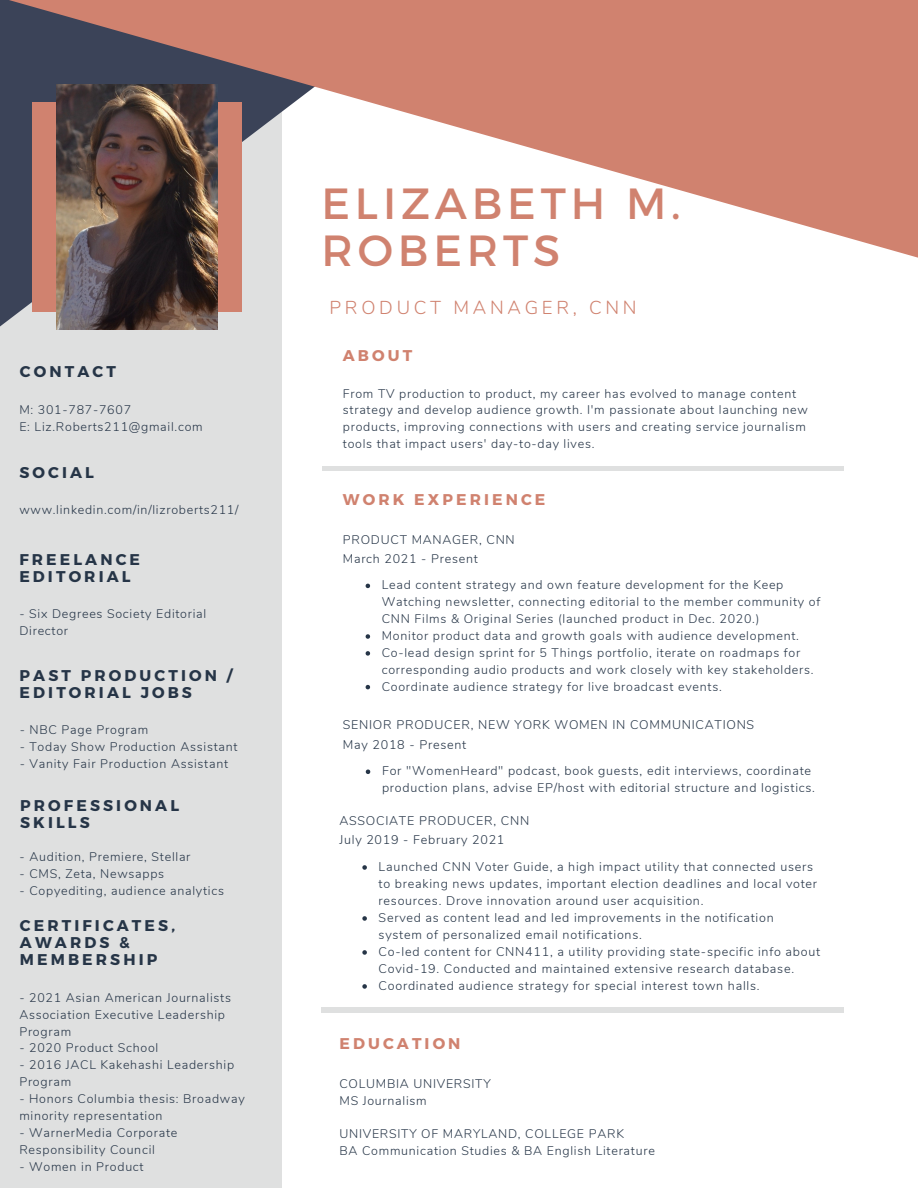
<style>
.page{position:relative;width:918px;height:1188px;background:#fff}
.page>*{position:absolute;margin:0;border:0;box-sizing:border-box;transform-origin:0 0}
.t1{font:43.65px/47.2px "Montserrat";letter-spacing:.11em;color:#d0826f}
.t2{font:300 18.75px "Nunito";letter-spacing:.2em;color:#d0826f}
.t3{font:700 15.6px/16.8px "Montserrat";letter-spacing:.2em;color:#263547}
.t4{font:700 15.6px "Montserrat";letter-spacing:.2em;color:#d0826f}
.t5{font:300 12.6px/17px "Nunito";letter-spacing:.06em;color:#263547}
.t6{font:300 12.45px/16.8px "Nunito";letter-spacing:.06em;color:#263547}
</style>
<div class="page">
<div style="left:0;top:0;width:282px;height:1188px;background:#dfe0e0"></div>
<div style="left:323px;top:466px;width:521px;height:5px;background:#dfe0e0"></div>
<svg style="left:0;top:292px;width:218px;height:38px"></svg>
<svg style="left:0;top:0;width:918px;height:292px;fill:#d0826f"></svg>
<div style="left:322px;top:1007px;width:522px;height:5px;background:#dfe0e0"></div>
<div style="left:33px;top:103px;width:209px;height:209px;background:#d0826f"></div>
<img style="left:57px;top:84px;width:161px;height:245px">
<svg style="left:366px;top:584px;width:4px;height:4px"></svg>
<svg style="left:366px;top:634px;width:4px;height:5px"></svg>
<svg style="left:366px;top:651px;width:4px;height:5px"></svg>
<svg style="left:366px;top:685px;width:4px;height:4px"></svg>
<svg style="left:362px;top:865px;width:5px;height:5px"></svg>
<svg style="left:362px;top:916px;width:5px;height:5px"></svg>
<svg style="left:362px;top:950px;width:5px;height:5px"></svg>
<svg style="left:362px;top:984px;width:5px;height:5px"></svg>
<svg style="left:366px;top:770px;width:4px;height:4px"></svg>
<p class="t3" style="left:20px;top:363px;width:97px">CONTACT</p>
<p class="t6" style="left:19px;top:402px;width:113px">M: 301-787-7607</p>
<p class="t6" style="left:19px;top:419px;width:185px">E: Liz.Roberts211@gmail.com</p>
<p class="t3" style="left:19px;top:463px;width:76px">SOCIAL</p>
<p class="t6" style="left:19px;top:502px;width:221px">www.linkedin.com/in/lizroberts211/</p>
<p class="t3" style="left:19px;top:550px;width:122px">FREELANCE<br>EDITORIAL</p>
<p class="t6" style="left:19px;top:606px;width:188px">- Six Degrees Society Editorial<br>Director</p>
<p class="t3" style="left:20px;top:666px;width:214px">PAST PRODUCTION /<br>EDITORIAL JOBS</p>
<p class="t6" style="left:20px;top:721px;width:130px">- NBC Page Program</p>
<p class="t6" style="left:20px;top:738px;width:219px">- Today Show Production Assistant</p>
<p class="t6" style="left:20px;top:755px;width:210px">- Vanity Fair Production Assistant</p>
<p class="t3" style="left:20px;top:796px;width:160px">PROFESSIONAL<br>SKILLS</p>
<p class="t6" style="left:20px;top:849px;width:172px">- Audition, Premiere, Stellar</p>
<p class="t6" style="left:20px;top:866px;width:146px">- CMS, Zeta, Newsapps</p>
<p class="t6" style="left:20px;top:883px;width:206px">- Copyediting, audience analytics</p>
<p class="t3" style="left:20px;top:916px;width:157px">CERTIFICATES,</p>
<p class="t3" style="left:20px;top:933px;width:139px">AWARDS &amp;<br>MEMBERSHIP</p>
<p class="t6" style="left:19px;top:989px;width:213px">- 2021 Asian American Journalists<br>Association Executive Leadership<br>Program</p>
<p class="t6" style="left:19px;top:1040px;width:140px">- 2020 Product School</p>
<p class="t6" style="left:19px;top:1057px;width:216px">- 2016 JACL Kakehashi Leadership<br>Program</p>
<p class="t6" style="left:19px;top:1091px;width:227px">- Honors Columbia thesis: Broadway minority representation</p>
<p class="t6" style="left:19px;top:1124px;width:160px">- WarnerMedia Corporate<br>Responsibility Council</p>
<p class="t6" style="left:19px;top:1158px;width:126px">- Women in Product</p>
<p class="t1" style="left:322px;top:178px;width:361px">ELIZABETH M.<br>ROBERTS</p>
<p class="t2" style="left:329px;top:295px;width:309px">PRODUCT MANAGER, CNN</p>
<p class="t4" style="left:343px;top:345px;width:71px">ABOUT</p>
<p class="t6" style="left:343px;top:385px;width:466px">From TV production to product, my career has evolved to manage content strategy and develop audience growth. I'm passionate about launching new products, improving connections with users and creating service journalism tools that impact users' day-to-day lives.</p>
<p class="t4" style="left:343px;top:490px;width:204px">WORK EXPERIENCE</p>
<p class="t6" style="left:343px;top:532px;width:173px">PRODUCT MANAGER, CNN</p>
<p class="t6" style="left:343px;top:550px;width:136px">March 2021 - Present</p>
<p class="t6" style="left:382px;top:577px;width:440px">Lead content strategy and own feature development for the Keep<br>Watching newsletter, connecting editorial to the member community of<br>CNN Films &amp; Original Series (launched product in Dec. 2020.)</p>
<p class="t6" style="left:382px;top:627px;width:419px">Monitor product data and growth goals with audience development.</p>
<p class="t6" style="left:382px;top:644px;width:433px">Co-lead design sprint for 5 Things portfolio, iterate on roadmaps for corresponding audio products and work closely with key stakeholders.</p>
<p class="t6" style="left:382px;top:678px;width:341px">Coordinate audience strategy for live broadcast events.</p>
<p class="t5" style="left:343px;top:717px;width:413px">SENIOR PRODUCER, NEW YORK WOMEN IN COMMUNICATIONS</p>
<p class="t5" style="left:343px;top:736px;width:125px">May 2018 - Present</p>
<p class="t5" style="left:382px;top:763px;width:435px">For "WomenHeard" podcast, book guests, edit interviews, coordinate production plans, advise EP/host with editorial structure and logistics.</p>
<p class="t5" style="left:339px;top:812px;width:191px">ASSOCIATE PRODUCER, CNN</p>
<p class="t5" style="left:339px;top:832px;width:167px">July 2019 - February 2021</p>
<p class="t5" style="left:379px;top:858px;width:440px">Launched CNN Voter Guide, a high impact utility that connected users to breaking news updates, important election deadlines and local voter resources. Drove innovation around user acquisition.</p>
<p class="t5" style="left:379px;top:909px;width:397px">Served as content lead and led improvements in the notification system of personalized email notifications.</p>
<p class="t5" style="left:379px;top:943px;width:443px">Co-led content for CNN411, a utility providing state-specific info about<br>Covid-19. Conducted and maintained extensive research database.</p>
<p class="t5" style="left:379px;top:977px;width:382px">Coordinated audience strategy for special interest town halls.</p>
<p class="t4" style="left:339px;top:1034px;width:123px">EDUCATION</p>
<p class="t6" style="left:339px;top:1075px;width:153px">COLUMBIA UNIVERSITY</p>
<p class="t6" style="left:339px;top:1092px;width:89px">MS Journalism</p>
<p class="t6" style="left:339px;top:1126px;width:286px">UNIVERSITY OF MARYLAND, COLLEGE PARK</p>
<p class="t6" style="left:339px;top:1143px;width:317px">BA Communication Studies &amp; BA English Literature</p>
</div>
